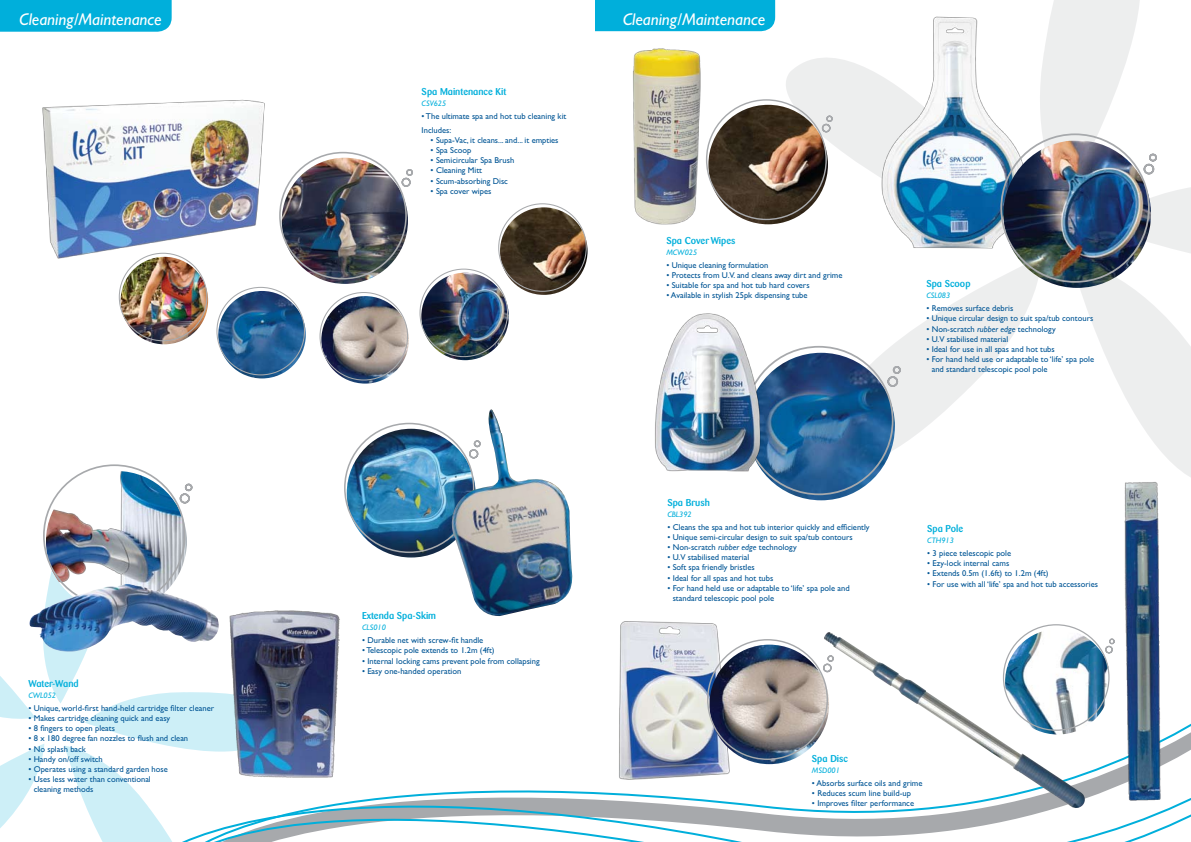
<style>
.page{position:relative;width:1191px;height:842px;background:#fff}
.page>*{position:absolute;margin:0;border:0;box-sizing:border-box;transform-origin:0 0}
.t1{font:italic 17px "Gill Sans";color:#fff}
.t2{font:500 10px "AF Batmin";color:#00afdb}
.t3{font:8.5px/10.2px "Gill Sans";color:#005595}
.t4{font:italic 8px "Gill Sans";color:#00afdb}
.s1{font-style:italic}
</style>
<div class="page">
<div style="left:0;top:0;width:172px;height:32px;background:#00afdb"></div>
<svg style="left:763px;top:0;width:103px;height:225px"></svg>
<svg style="left:787px;top:266px;width:238px;height:224px"></svg>
<img style="left:866px;top:16px;width:159px;height:250px">
<svg style="left:284px;top:706px;width:907px;height:136px"></svg>
<img style="left:708px;top:105px;width:120px;height:119px;border-radius:60px">
<svg style="left:821px;top:115px;width:12px;height:18px"></svg>
<img style="left:347px;top:429px;width:128px;height:128px;border-radius:64px">
<img style="left:449px;top:409px;width:124px;height:207px">
<img style="left:1003px;top:140px;width:148px;height:148px;border-radius:74px">
<img style="left:1025px;top:0;width:166px;height:477px">
<img style="left:46px;top:471px;width:141px;height:141px;border-radius:70px">
<svg style="left:0;top:483px;width:284px;height:359px"></svg>
<img style="left:29px;top:584px;width:192px;height:70px">
<div style="left:595px;top:0;width:180px;height:31px;background:#00afdb"></div>
<img style="left:214px;top:589px;width:147px;height:225px">
<img style="left:1005px;top:629px;width:105px;height:105px;border-radius:53px">
<svg style="left:1105px;top:638px;width:10px;height:16px"></svg>
<img style="left:823px;top:632px;width:264px;height:177px">
<img style="left:1115px;top:467px;width:47px;height:345px">
<img style="left:595px;top:621px;width:142px;height:171px">
<img style="left:709px;top:645px;width:120px;height:119px;border-radius:60px">
<svg style="left:823px;top:655px;width:11px;height:18px"></svg>
<img style="left:747px;top:353px;width:148px;height:147px;border-radius:74px">
<svg style="left:886px;top:365px;width:15px;height:23px"></svg>
<img style="left:655px;top:313px;width:120px;height:165px">
<img style="left:321px;top:296px;width:88px;height:88px;border-radius:44px">
<img style="left:421px;top:273px;width:88px;height:87px;border-radius:44px">
<img style="left:42px;top:99px;width:223px;height:172px">
<img style="left:282px;top:158px;width:126px;height:126px;border-radius:63px">
<svg style="left:401px;top:169px;width:12px;height:18px"></svg>
<img style="left:121px;top:257px;width:87px;height:87px;border-radius:44px">
<img style="left:218px;top:291px;width:88px;height:87px;border-radius:44px">
<img style="left:500px;top:207px;width:87px;height:88px;border-radius:44px">
<img style="left:633px;top:48px;width:68px;height:177px">
<h1 class="t1" style="left:19px;top:10px;width:144px">Cleaning/Maintenance</h1>
<p class="t2" style="left:28px;top:677px;width:52px">Water-Wand</p>
<p class="t4" style="left:28px;top:690px;width:29px">CWL052</p>
<p class="t3" style="left:28px;top:703px;width:187px">• Unique, world-first hand-held cartridge filter cleaner</p>
<p class="t3" style="left:28px;top:713px;width:143px">• Makes cartridge cleaning quick and easy</p>
<p class="t3" style="left:28px;top:723px;width:88px">• 8 fingers to open pleats</p>
<p class="t3" style="left:28px;top:733px;width:161px">• 8 x 180 degree fan nozzles to flush and clean</p>
<p class="t3" style="left:28px;top:744px;width:59px">• No splash back</p>
<p class="t3" style="left:28px;top:754px;width:76px">• Handy on/off switch</p>
<p class="t3" style="left:28px;top:764px;width:141px">• Operates using a standard garden hose</p>
<p class="t3" style="left:34px;top:774px;width:119px;text-indent:-5px">• Uses less water than conventional cleaning methods</p>
<p class="t2" style="left:421px;top:86px;width:86px">Spa Maintenance Kit</p>
<p class="t4" style="left:421px;top:99px;width:26px">CSV625</p>
<p class="t3" style="left:421px;top:110px;width:146px;line-height:13px">• The ultimate spa and hot tub cleaning kit<br>Includes:</p>
<p class="t3" style="left:430px;top:135px;width:129px">• Supa-Vac, it cleans... and... it empties</p>
<p class="t3" style="left:430px;top:145px;width:42px">• Spa Scoop</p>
<p class="t3" style="left:430px;top:155px;width:85px">• Semicircular Spa Brush</p>
<p class="t3" style="left:430px;top:165px;width:53px">• Cleaning Mitt</p>
<p class="t3" style="left:430px;top:175px;width:79px">• Scum-absorbing Disc</p>
<p class="t3" style="left:430px;top:186px;width:62px">• Spa cover wipes</p>
<p class="t2" style="left:362px;top:610px;width:76px">Extenda Spa-Skim</p>
<p class="t4" style="left:362px;top:623px;width:25px">CLS010</p>
<p class="t3" style="left:362px;top:635px;width:123px">• Durable net with screw-fit handle</p>
<p class="t3" style="left:362px;top:645px;width:134px">• Telescopic pole extends to 1.2m (4ft)</p>
<p class="t3" style="left:362px;top:656px;width:179px">• Internal locking cams prevent pole from collapsing</p>
<p class="t3" style="left:362px;top:666px;width:101px">• Easy one-handed operation</p>
<h1 class="t1" style="left:623px;top:10px;width:144px">Cleaning/Maintenance</h1>
<p class="t2" style="left:666px;top:235px;width:71px">Spa Cover Wipes</p>
<p class="t4" style="left:666px;top:247px;width:32px">MCW025</p>
<p class="t3" style="left:666px;top:260px;width:104px">• Unique cleaning formulation</p>
<p class="t3" style="left:666px;top:270px;width:178px">• Protects from U.V. and cleans away dirt and grime</p>
<p class="t3" style="left:666px;top:280px;width:145px">• Suitable for spa and hot tub hard covers</p>
<p class="t3" style="left:666px;top:290px;width:143px">• Available in stylish 25pk dispensing tube</p>
<p class="t2" style="left:667px;top:496px;width:44px">Spa Brush</p>
<p class="t4" style="left:667px;top:509px;width:26px">CBL392</p>
<p class="t3" style="left:667px;top:522px;width:204px">• Cleans the spa and hot tub interior quickly and efficiently</p>
<p class="t3" style="left:667px;top:532px;width:187px">• Unique semi-circular design to suit spa/tub contours</p>
<p class="t3" style="left:667px;top:542px;width:131px">• Non-scratch <span class="s1">rubber edge</span> technology</p>
<p class="t3" style="left:667px;top:552px;width:83px">• U.V stabilised material</p>
<p class="t3" style="left:667px;top:562px;width:89px">• Soft spa friendly bristles</p>
<p class="t3" style="left:667px;top:573px;width:108px">• Ideal for all spas and hot tubs</p>
<p class="t3" style="left:672px;top:583px;width:179px;text-indent:-5px">• For hand held use or adaptable to ‘life’ spa pole and standard telescopic pool pole</p>
<p class="t2" style="left:926px;top:278px;width:46px">Spa Scoop</p>
<p class="t4" style="left:926px;top:291px;width:25px">CSL083</p>
<p class="t3" style="left:926px;top:303px;width:88px">• Removes surface debris</p>
<p class="t3" style="left:926px;top:313px;width:168px">• Unique circular design to suit spa/tub contours</p>
<p class="t3" style="left:926px;top:324px;width:131px">• Non-scratch <span class="s1">rubber edge</span> technology</p>
<p class="t3" style="left:926px;top:334px;width:83px">• U.V stabilised material</p>
<p class="t3" style="left:926px;top:344px;width:130px">• Ideal for use in all spas and hot tubs</p>
<p class="t3" style="left:931px;top:354px;width:164px;text-indent:-5px">• For hand held use or adaptable to ‘life’ spa pole and standard telescopic pool pole</p>
<p class="t2" style="left:927px;top:523px;width:37px">Spa Pole</p>
<p class="t4" style="left:927px;top:536px;width:28px">CTH913</p>
<p class="t3" style="left:927px;top:548px;width:85px">• 3 piece telescopic pole</p>
<p class="t3" style="left:927px;top:558px;width:84px">• Ezy-lock internal cams</p>
<p class="t3" style="left:927px;top:568px;width:123px">• Extends 0.5m (1.6ft) to 1.2m (4ft)</p>
<p class="t3" style="left:927px;top:579px;width:172px">• For use with all ‘life’ spa and hot tub accessories</p>
<p class="t2" style="left:812px;top:752px;width:38px">Spa Disc</p>
<p class="t4" style="left:812px;top:765px;width:29px">MSD001</p>
<p class="t3" style="left:812px;top:778px;width:112px">• Absorbs surface oils and grime</p>
<p class="t3" style="left:812px;top:788px;width:100px">• Reduces scum line build-up</p>
<p class="t3" style="left:812px;top:798px;width:104px">• Improves filter performance</p>
</div>
